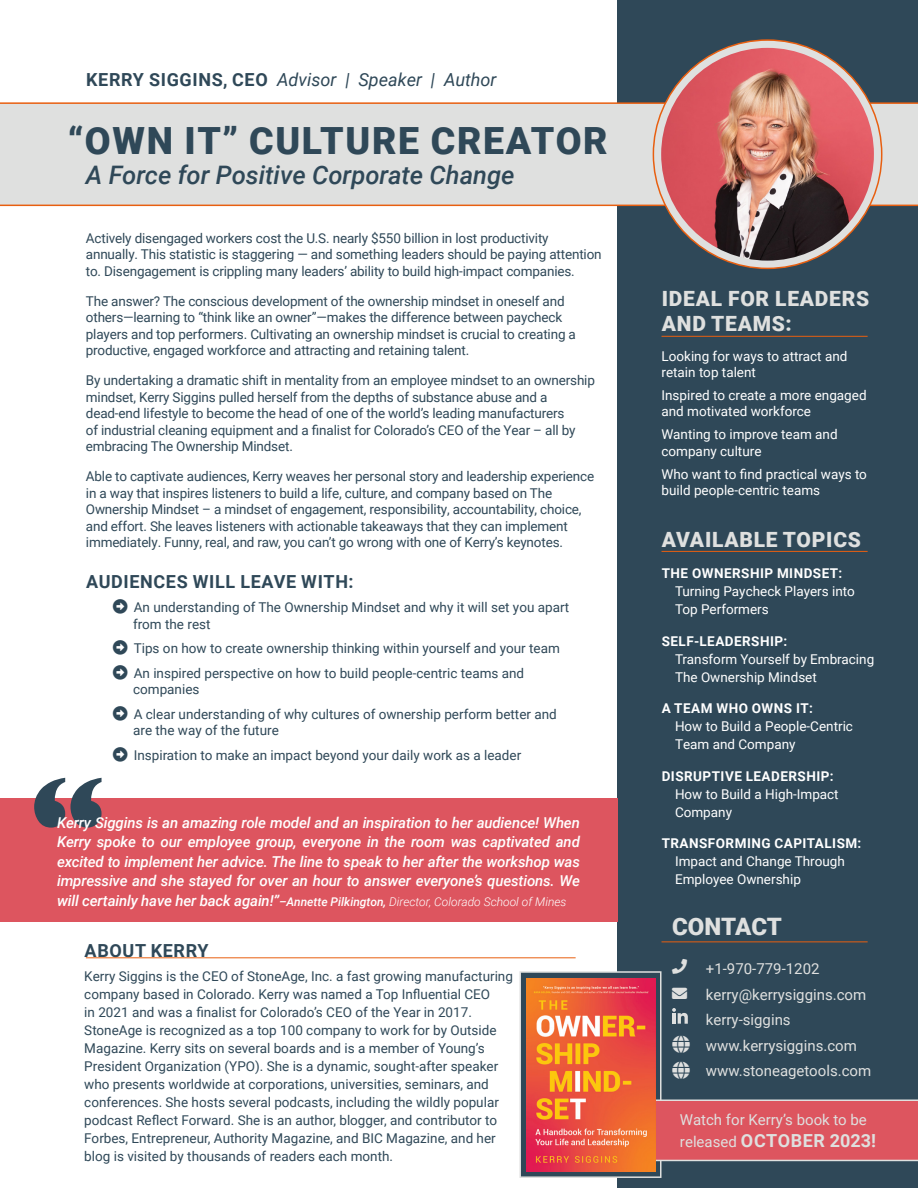
<style>
.page{position:relative;width:918px;height:1188px;background:#fff}
.page>*{position:absolute;margin:0;border:0;box-sizing:border-box;transform-origin:0 0}
.t1{font:700 135px "Gill Sans";color:#2f4858}
.t2{font:900 37.5px "Roboto";letter-spacing:.045em;color:#2f4858}
.t3{font:italic 500 25.5px "Roboto";color:#2f4858}
.t4{font:900 24px "Roboto";color:#dfe0df}
.t5{font:900 21px/25.2px "Roboto";letter-spacing:.035em;color:#dfe0df}
.t6{font:italic 18px "Roboto";color:#2f4858}
.t7{font:700 18px "Roboto";letter-spacing:.035em;color:#2f4858}
.t8{font:700 18px "Roboto";letter-spacing:.02em;color:#dfe0df}
.t9{font:italic 500 15px/19.5px "Roboto";letter-spacing:-.01em;color:#fff;text-align:justify}
.t10{font:15px/25.5px "Roboto";color:#dfe0df}
.t11{font:15px "Font Awesome 5 Free Solid";color:#dfe0df}
.t12{font:13.5px/16.5px "Roboto";letter-spacing:-.01em;color:#2f4858}
.t13{font:13.5px/18px "Roboto";color:#fff}
.t14{font:700 13.5px "Roboto";letter-spacing:.035em;color:#fff}
.s1{font-weight:700;font-style:normal}
.s2{font-size:12px}
.s3{font-weight:300;font-size:12px}
.s4{font-weight:400;font-size:15px}
</style>
<div class="page">
<div style="left:617px;top:0;width:301px;height:1188px;background:#2f4858"></div>
<div style="left:519px;top:971px;width:143px;height:207px;background:#2f4858;border:2px solid #dfe0df"></div>
<div style="left:0;top:102px;width:918px;height:104px;background:#dfe0df"></div>
<svg style="left:653px;top:40px;width:229px;height:228px;background:#dfcfc5"></svg>
<img style="left:661px;top:48px;width:213px;height:213px;border-radius:106px">
<hr style="left:662px;top:551px;width:206px;height:1px;background:#e85f10">
<hr style="left:662px;top:336px;width:206px;height:1px;background:#e85f10">
<svg style="left:672px;top:1008px;width:16px;height:16px"></svg>
<hr style="left:662px;top:941px;width:206px;height:1px;background:#e85f10">
<hr style="left:86px;top:957px;width:490px;height:1px;background:#e85f10">
<div style="left:0;top:798px;width:617px;height:124px;background:#dd555f"></div>
<div style="left:655px;top:1100px;width:263px;height:61px;background:#dd555f"></div>
<img style="left:526px;top:978px;width:129px;height:194px">
<p class="t6" style="left:86px;top:67px;width:412px"><span class="s1">KERRY SIGGINS, CEO</span> Advisor | Speaker | Author</p>
<p class="t2" style="left:68px;top:115px;width:541px">“OWN IT” CULTURE CREATOR</p>
<p class="t3" style="left:86px;top:157px;width:430px">A Force for Positive Corporate Change</p>
<p class="t12" style="left:86px;top:229px;width:517px">Actively disengaged workers cost the U.S. nearly $550 billion in lost productivity annually. This statistic is staggering — and something leaders should be paying attention to. Disengagement is crippling many leaders’ ability to build high-impact companies.</p>
<p class="t12" style="left:86px;top:292px;width:492px">The answer? The conscious development of the ownership mindset in oneself and others—learning to “think like an owner”—makes the difference between paycheck players and top performers. Cultivating an ownership mindset is crucial to creating a productive, engaged workforce and attracting and retaining talent.</p>
<p class="t12" style="left:86px;top:372px;width:511px">By undertaking a dramatic shift in mentality from an employee mindset to an ownership mindset, Kerry Siggins pulled herself from the depths of substance abuse and a dead-end lifestyle to become the head of one of the world’s leading manufacturers<br>of industrial cleaning equipment and a finalist for Colorado’s CEO of the Year – all by embracing The Ownership Mindset.</p>
<p class="t12" style="left:86px;top:468px;width:510px">Able to captivate audiences, Kerry weaves her personal story and leadership experience in a way that inspires listeners to build a life, culture, and company based on The Ownership Mindset – a mindset of engagement, responsibility, accountability, choice, and effort. She leaves listeners with actionable takeaways that they can implement immediately. Funny, real, and raw, you can’t go wrong with one of Kerry’s keynotes.</p>
<p class="t7" style="left:86px;top:569px;width:269px">AUDIENCES WILL LEAVE WITH:</p>
<p class="t12" style="left:133px;top:599px;width:438px;text-indent:-20px">★ An understanding of The Ownership Mindset and why it will set you apart from the rest</p>
<p class="t12" style="left:113px;top:640px;width:449px">★ Tips on how to create ownership thinking within yourself and your team</p>
<p class="t12" style="left:133px;top:665px;width:393px;text-indent:-20px">★ An inspired perspective on how to build people-centric teams and companies</p>
<p class="t12" style="left:133px;top:706px;width:425px;text-indent:-20px">★ A clear understanding of why cultures of ownership perform better and are the way of the future</p>
<p class="t12" style="left:113px;top:746px;width:410px">★ Inspiration to make an impact beyond your daily work as a leader</p>
<p class="t1" style="left:29px;top:718px;width:77px">“</p>
<p class="t9" style="left:57px;top:812px;width:524px">Kerry Siggins is an amazing role model and an inspiration to her audience! When Kerry spoke to our employee group, everyone in the room was captivated and excited to implement her advice. The line to speak to her after the workshop was impressive and she stayed for over an hour to answer everyone’s questions. We will certainly have her back again!”<span class="s2">–Annette Pilkington,</span> <span class="s3">Director, Colorado School of Mines</span></p>
<p class="t7" style="left:85px;top:937px;width:125px">ABOUT KERRY</p>
<p class="t12" style="left:84px;top:967px;width:430px;line-height:18px">Kerry Siggins is the CEO of StoneAge, Inc. a fast growing manufacturing company based in Colorado. Kerry was named a Top Influential CEO<br>in 2021 and was a finalist for Colorado’s CEO of the Year in 2017.<br>StoneAge is recognized as a top 100 company to work for by Outside Magazine. Kerry sits on several boards and is a member of Young’s President Organization (YPO). She is a dynamic, sought-after speaker who presents worldwide at corporations, universities, seminars, and conferences. She hosts several podcasts, including the wildly popular podcast Reflect Forward. She is an author, blogger, and contributor to Forbes, Entrepreneur, Authority Magazine, and BIC Magazine, and her blog is visited by thousands of readers each month.</p>
<p class="t5" style="left:662px;top:285px;width:209px">IDEAL FOR LEADERS<br>AND TEAMS:</p>
<p class="t13" style="left:662px;top:348px;width:187px;line-height:16.2px">Looking for ways to attract and retain top talent</p>
<p class="t13" style="left:662px;top:387px;width:207px;line-height:16.2px">Inspired to create a more engaged and motivated workforce</p>
<p class="t13" style="left:662px;top:426px;width:178px;line-height:16.2px">Wanting to improve team and company culture</p>
<p class="t13" style="left:662px;top:465px;width:207px;line-height:16.2px">Who want to find practical ways to build people-centric teams</p>
<p class="t5" style="left:662px;top:526px;width:201px">AVAILABLE TOPICS</p>
<p class="t14" style="left:662px;top:564px;width:182px">THE OWNERSHIP MINDSET:</p>
<p class="t13" style="left:675px;top:582px;width:181px">Turning Paycheck Players into<br>Top Performers</p>
<p class="t14" style="left:662px;top:632px;width:127px">SELF-LEADERSHIP:</p>
<p class="t13" style="left:675px;top:650px;width:201px">Transform Yourself by Embracing<br>The Ownership Mindset</p>
<p class="t14" style="left:662px;top:699px;width:153px">A TEAM WHO OWNS IT:</p>
<p class="t13" style="left:675px;top:717px;width:180px">How to Build a People-Centric<br>Team and Company</p>
<p class="t14" style="left:662px;top:767px;width:173px">DISRUPTIVE LEADERSHIP:</p>
<p class="t13" style="left:675px;top:785px;width:165px">How to Build a High-Impact<br>Company</p>
<p class="t14" style="left:662px;top:834px;width:201px">TRANSFORMING CAPITALISM:</p>
<p class="t13" style="left:675px;top:852px;width:171px">Impact and Change Through<br>Employee Ownership</p>
<p class="t4" style="left:672px;top:910px;width:111px">CONTACT</p>
<p class="t10" style="left:706px;top:956px;width:115px">+1-970-779-1202</p>
<p class="t10" style="left:706px;top:981px;width:162px">kerry@kerrysiggins.com</p>
<p class="t10" style="left:706px;top:1007px;width:86px">kerry-siggins</p>
<p class="t10" style="left:706px;top:1032px;width:167px">www.kerrysiggins.com www.stoneagetools.com</p>
<p class="t11" style="left:672px;top:986px;width:16px">■❖●□</p>
<p class="t10" style="left:680px;top:1107px;width:188px">Watch for Kerry’s book to be</p>
<p class="t8" style="left:680px;top:1128px;width:198px"><span class="s4">released</span> OCTOBER 2023!</p>
</div>
